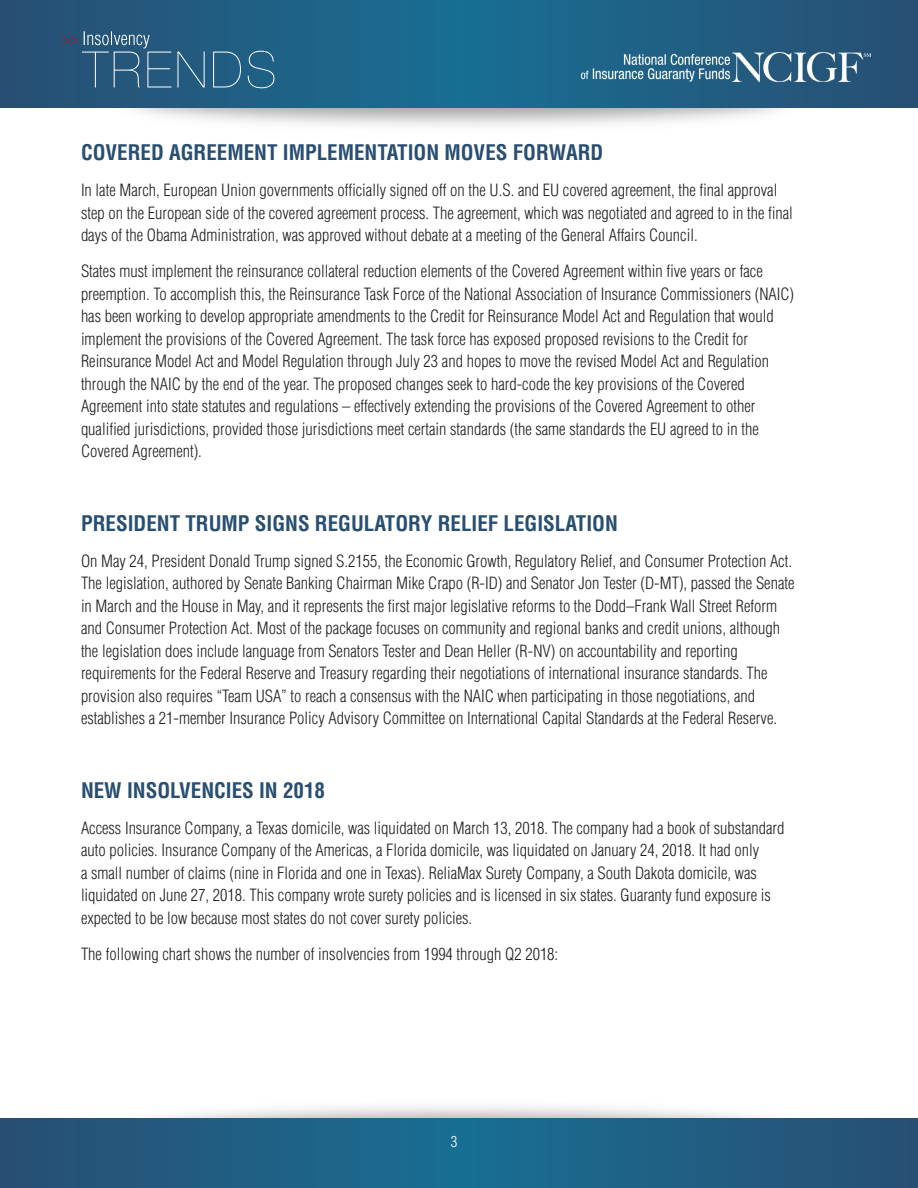
<style>
.page{position:relative;width:918px;height:1188px;background:#fff}
.page>*{position:absolute;margin:0;border:0;box-sizing:border-box;transform-origin:0 0}
.t1{font:700 condensed 21px "Helvetica";color:#284e72}
.t2{font:300 condensed 16.5px/22.5px "Helvetica";color:#231f20}
.t3{font:300 condensed 15px "Helvetica";color:#fff}
</style>
<div class="page">
<img style="left:98px;top:1106px;width:719px;height:13px">
<svg style="left:0;top:1119px;width:918px;height:69px;background:#205e82"></svg>
<svg style="left:0;top:0;width:918px;height:108px;background:#205f83"></svg>
<img style="left:581px;top:52px;width:289px;height:30px">
<svg style="left:62px;top:31px;width:212px;height:57px;background:#326486"></svg>
<p class="t1" style="left:81px;top:140px;width:524px">COVERED AGREEMENT IMPLEMENTATION MOVES FORWARD</p>
<p class="t2" style="left:81px;top:179px;width:713px">In late March, European Union governments officially signed off on the U.S. and EU covered agreement, the final approval step on the European side of the covered agreement process. The agreement, which was negotiated and agreed to in the final days of the Obama Administration, was approved without debate at a meeting of the General Affairs Council.</p>
<p class="t2" style="left:81px;top:260px;width:715px">States must implement the reinsurance collateral reduction elements of the Covered Agreement within five years or face preemption. To accomplish this, the Reinsurance Task Force of the National Association of Insurance Commissioners (NAIC) has been working to develop appropriate amendments to the Credit for Reinsurance Model Act and Regulation that would implement the provisions of the Covered Agreement. The task force has exposed proposed revisions to the Credit for Reinsurance Model Act and Model Regulation through July 23 and hopes to move the revised Model Act and Regulation through the NAIC by the end of the year. The proposed changes seek to hard-code the key provisions of the Covered Agreement into state statutes and regulations – effectively extending the provisions of the Covered Agreement to other qualified jurisdictions, provided those jurisdictions meet certain standards (the same standards the EU agreed to in the Covered Agreement).</p>
<p class="t1" style="left:81px;top:510px;width:538px">PRESIDENT TRUMP SIGNS REGULATORY RELIEF LEGISLATION</p>
<p class="t2" style="left:81px;top:550px;width:715px">On May 24, President Donald Trump signed S.2155, the Economic Growth, Regulatory Relief, and Consumer Protection Act.<br>The legislation, authored by Senate Banking Chairman Mike Crapo (R-ID) and Senator Jon Tester (D-MT), passed the Senate in March and the House in May, and it represents the first major legislative reforms to the Dodd–Frank Wall Street Reform and Consumer Protection Act. Most of the package focuses on community and regional banks and credit unions, although the legislation does include language from Senators Tester and Dean Heller (R-NV) on accountability and reporting requirements for the Federal Reserve and Treasury regarding their negotiations of international insurance standards. The provision also requires “Team USA” to reach a consensus with the NAIC when participating in those negotiations, and establishes a 21-member Insurance Policy Advisory Committee on International Capital Standards at the Federal Reserve.</p>
<p class="t1" style="left:81px;top:777px;width:246px">NEW INSOLVENCIES IN 2018</p>
<p class="t2" style="left:81px;top:817px;width:705px">Access Insurance Company, a Texas domicile, was liquidated on March 13, 2018. The company had a book of substandard auto policies. Insurance Company of the Americas, a Florida domicile, was liquidated on January 24, 2018. It had only<br>a small number of claims (nine in Florida and one in Texas). ReliaMax Surety Company, a South Dakota domicile, was liquidated on June 27, 2018. This company wrote surety policies and is licensed in six states. Guaranty fund exposure is expected to be low because most states do not cover surety policies.</p>
<p class="t2" style="left:81px;top:943px;width:479px">The following chart shows the number of insolvencies from 1994 through Q2 2018:</p>
<p class="t3" style="left:451px;top:1132px;width:8px">3</p>
</div>
